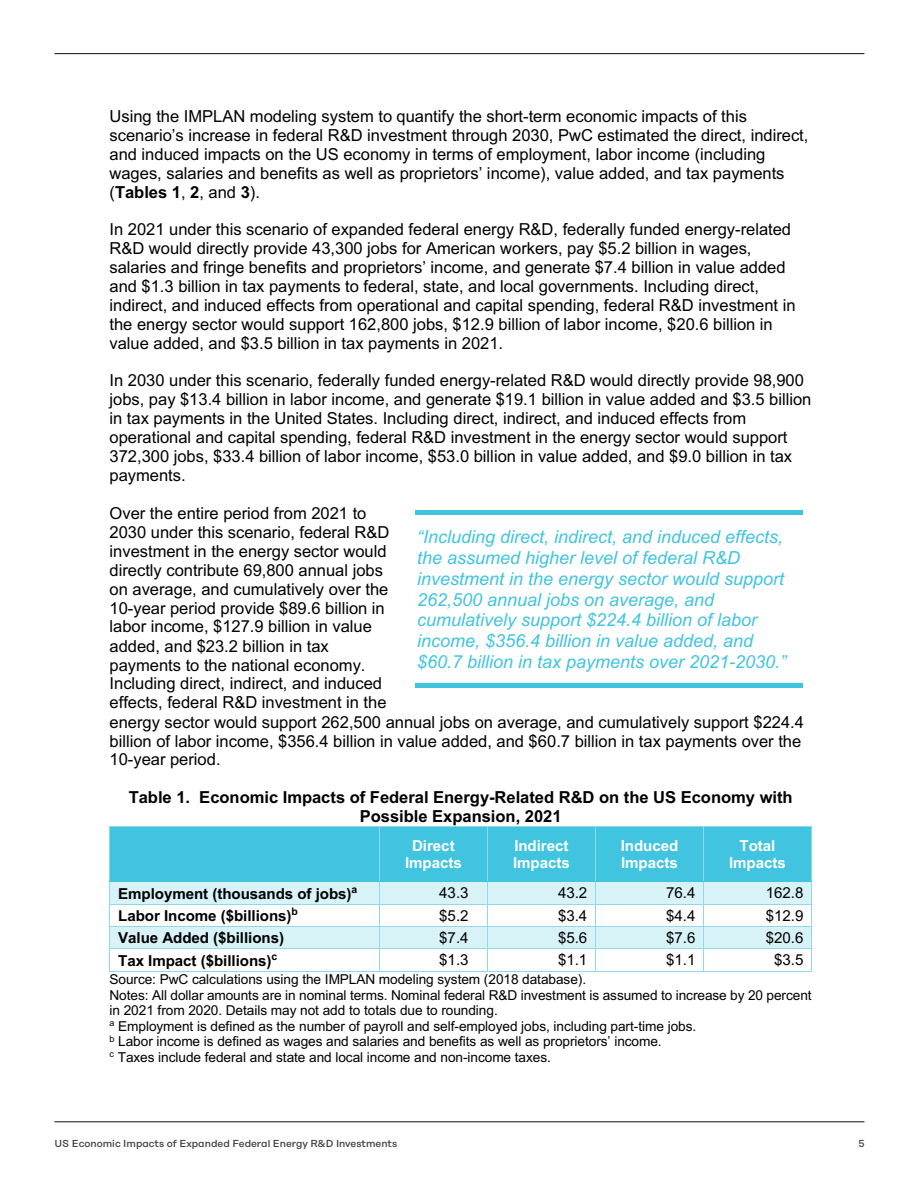
<style>
.page{position:relative;width:918px;height:1188px;background:#fff}
.page>*{position:absolute;margin:0;border:0;box-sizing:border-box;transform-origin:0 0}
.t1{font:italic 18px/20.7px "Arial";color:#40c4e0}
.t2{font:16.5px/19px "Arial";color:#000}
.t3{font:700 16.5px/18.8px "Arial";color:#000;text-align:center}
.t4{font:700 15.15px "Arial";letter-spacing:-.005em;color:#000}
.t5{font:15.15px "Arial";letter-spacing:-.005em;color:#000}
.t6{font:700 15.15px/17.2px "Arial";letter-spacing:-.005em;color:#fff;text-align:center}
.t7{font:13.65px/15.5px "Arial";letter-spacing:-.005em;color:#000}
.t8{font:10.2px "Rational Text BE Medium";color:#404042}
.s1{font-weight:700}
</style>
<div class="page">
<div style="left:110px;top:827px;width:269px;height:54px;background:#40c4e0"></div>
<div style="left:380px;top:827px;width:107px;height:54px;background:#40c4e0"></div>
<div style="left:488px;top:827px;width:107px;height:54px;background:#40c4e0"></div>
<div style="left:596px;top:827px;width:107px;height:54px;background:#40c4e0"></div>
<div style="left:704px;top:827px;width:107px;height:54px;background:#40c4e0"></div>
<hr style="left:110px;top:826px;width:269px;height:1px;background:#8cdbec">
<hr style="left:380px;top:826px;width:107px;height:1px;background:#8cdbec">
<hr style="left:488px;top:826px;width:107px;height:1px;background:#8cdbec">
<hr style="left:596px;top:826px;width:107px;height:1px;background:#8cdbec">
<hr style="left:704px;top:826px;width:107px;height:1px;background:#8cdbec">
<hr style="left:110px;top:827px;width:1px;height:54px;background:#8cdbec">
<hr style="left:379px;top:827px;width:1px;height:54px;background:#8cdbec">
<hr style="left:487px;top:827px;width:1px;height:54px;background:#8cdbec">
<hr style="left:595px;top:827px;width:1px;height:54px;background:#8cdbec">
<hr style="left:703px;top:827px;width:1px;height:54px;background:#8cdbec">
<hr style="left:811px;top:827px;width:1px;height:54px;background:#8cdbec">
<div style="left:110px;top:882px;width:269px;height:22px;background:#d8f3f8"></div>
<div style="left:380px;top:882px;width:107px;height:22px;background:#d8f3f8"></div>
<div style="left:488px;top:882px;width:107px;height:22px;background:#d8f3f8"></div>
<div style="left:596px;top:882px;width:107px;height:22px;background:#d8f3f8"></div>
<div style="left:704px;top:882px;width:107px;height:22px;background:#d8f3f8"></div>
<hr style="left:110px;top:881px;width:269px;height:1px;background:#40c4e0">
<hr style="left:380px;top:881px;width:107px;height:1px;background:#40c4e0">
<hr style="left:488px;top:881px;width:107px;height:1px;background:#40c4e0">
<hr style="left:596px;top:881px;width:107px;height:1px;background:#40c4e0">
<hr style="left:704px;top:881px;width:107px;height:1px;background:#40c4e0">
<hr style="left:110px;top:904px;width:269px;height:1px;background:#8cdbec">
<hr style="left:380px;top:904px;width:107px;height:1px;background:#8cdbec">
<hr style="left:488px;top:904px;width:107px;height:1px;background:#8cdbec">
<hr style="left:596px;top:904px;width:107px;height:1px;background:#8cdbec">
<hr style="left:704px;top:904px;width:107px;height:1px;background:#8cdbec">
<div style="left:110px;top:927px;width:269px;height:21px;background:#d8f3f8"></div>
<div style="left:380px;top:927px;width:107px;height:21px;background:#d8f3f8"></div>
<div style="left:488px;top:927px;width:107px;height:21px;background:#d8f3f8"></div>
<div style="left:596px;top:927px;width:107px;height:21px;background:#d8f3f8"></div>
<div style="left:704px;top:927px;width:107px;height:21px;background:#d8f3f8"></div>
<hr style="left:110px;top:926px;width:269px;height:1px;background:#8cdbec">
<hr style="left:380px;top:926px;width:107px;height:1px;background:#8cdbec">
<hr style="left:488px;top:926px;width:107px;height:1px;background:#8cdbec">
<hr style="left:596px;top:926px;width:107px;height:1px;background:#8cdbec">
<hr style="left:704px;top:926px;width:107px;height:1px;background:#8cdbec">
<hr style="left:110px;top:948px;width:269px;height:1px;background:#8cdbec">
<hr style="left:380px;top:948px;width:107px;height:1px;background:#8cdbec">
<hr style="left:488px;top:948px;width:107px;height:1px;background:#8cdbec">
<hr style="left:596px;top:948px;width:107px;height:1px;background:#8cdbec">
<hr style="left:704px;top:948px;width:107px;height:1px;background:#8cdbec">
<hr style="left:110px;top:971px;width:269px;height:1px;background:#8cdbec">
<svg style="left:379px;top:881px;width:1px;height:91px"></svg>
<hr style="left:380px;top:971px;width:107px;height:1px;background:#8cdbec">
<svg style="left:487px;top:881px;width:1px;height:91px"></svg>
<hr style="left:488px;top:971px;width:107px;height:1px;background:#8cdbec">
<svg style="left:595px;top:881px;width:1px;height:91px"></svg>
<hr style="left:596px;top:971px;width:107px;height:1px;background:#8cdbec">
<svg style="left:703px;top:881px;width:1px;height:91px"></svg>
<hr style="left:704px;top:971px;width:107px;height:1px;background:#8cdbec">
<svg style="left:811px;top:881px;width:1px;height:91px"></svg>
<hr style="left:415px;top:510px;width:387px;height:4px;background:#40c4e0">
<hr style="left:415px;top:684px;width:387px;height:4px;background:#40c4e0">
<hr style="left:54px;top:1121px;width:810px;height:1px;background:#0a0f14">
<hr style="left:54px;top:53px;width:810px;height:1px;background:#0a0f14">
<p class="t2" style="left:110px;top:107px;width:700px">Using the IMPLAN modeling system to quantify the short-term economic impacts of this scenario’s increase in federal R&amp;D investment through 2030, PwC estimated the direct, indirect, and induced impacts on the US economy in terms of employment, labor income (including wages, salaries and benefits as well as proprietors’ income), value added, and tax payments (<span class="s1">Tables 1</span>, <span class="s1">2</span>, and <span class="s1">3</span>).</p>
<p class="t2" style="left:110px;top:220px;width:688px">In 2021 under this scenario of expanded federal energy R&amp;D, federally funded energy-related R&amp;D would directly provide 43,300 jobs for American workers, pay $5.2 billion in wages, salaries and fringe benefits and proprietors’ income, and generate $7.4 billion in value added and $1.3 billion in tax payments to federal, state, and local governments. Including direct, indirect, and induced effects from operational and capital spending, federal R&amp;D investment in the energy sector would support 162,800 jobs, $12.9 billion of labor income, $20.6 billion in value added, and $3.5 billion in tax payments in 2021.</p>
<p class="t2" style="left:110px;top:370px;width:703px">In 2030 under this scenario, federally funded energy-related R&amp;D would directly provide 98,900 jobs, pay $13.4 billion in labor income, and generate $19.1 billion in value added and $3.5 billion in tax payments in the United States. Including direct, indirect, and induced effects from operational and capital spending, federal R&amp;D investment in the energy sector would support 372,300 jobs, $33.4 billion of labor income, $53.0 billion in value added, and $9.0 billion in tax payments.</p>
<p class="t2" style="left:110px;top:503px;width:696px">Over the entire period from 2021 to<br>2030 under this scenario, federal R&amp;D<br>investment in the energy sector would<br>directly contribute 69,800 annual jobs<br>on average, and cumulatively over the<br>10-year period provide $89.6 billion in<br>labor income, $127.9 billion in value<br>added, and $23.2 billion in tax<br>payments to the national economy.<br>Including direct, indirect, and induced<br>effects, federal R&amp;D investment in the<br>energy sector would support 262,500 annual jobs on average, and cumulatively support $224.4 billion of labor income, $356.4 billion in value added, and $60.7 billion in tax payments over the 10-year period.</p>
<p class="t3" style="left:129px;top:789px;width:665px">Table 1. Economic Impacts of Federal Energy-Related R&amp;D on the US Economy with<br>Possible Expansion, 2021</p>
<p class="t6" style="left:405px;top:837px;width:58px">Direct<br>Impacts</p>
<p class="t6" style="left:513px;top:837px;width:58px;text-align:left">Indirect<br>Impacts</p>
<p class="t6" style="left:621px;top:837px;width:59px;text-align:left">Induced<br>Impacts</p>
<p class="t6" style="left:729px;top:837px;width:58px">Total<br>Impacts</p>
<p class="t4" style="left:118px;top:883px;width:241px">Employment (thousands of jobs)<sup>a</sup></p>
<p class="t5" style="left:439px;top:883px;width:31px">43.3</p>
<p class="t5" style="left:558px;top:883px;width:31px">43.2</p>
<p class="t5" style="left:666px;top:883px;width:31px">76.4</p>
<p class="t5" style="left:766px;top:883px;width:39px">162.8</p>
<p class="t4" style="left:118px;top:905px;width:181px">Labor Income ($billions)<sup>b</sup></p>
<p class="t5" style="left:439px;top:905px;width:31px">$5.2</p>
<p class="t5" style="left:558px;top:905px;width:31px">$3.4</p>
<p class="t5" style="left:666px;top:905px;width:31px">$4.4</p>
<p class="t5" style="left:766px;top:905px;width:39px">$12.9</p>
<p class="t4" style="left:118px;top:927px;width:167px">Value Added ($billions)</p>
<p class="t5" style="left:439px;top:927px;width:31px">$7.4</p>
<p class="t5" style="left:558px;top:927px;width:31px">$5.6</p>
<p class="t5" style="left:666px;top:927px;width:31px">$7.6</p>
<p class="t5" style="left:766px;top:927px;width:39px">$20.6</p>
<p class="t4" style="left:118px;top:950px;width:161px">Tax Impact ($billions)<sup>c</sup></p>
<p class="t5" style="left:439px;top:950px;width:31px">$1.3</p>
<p class="t5" style="left:558px;top:950px;width:31px">$1.1</p>
<p class="t5" style="left:666px;top:950px;width:31px">$1.1</p>
<p class="t5" style="left:774px;top:950px;width:31px">$3.5</p>
<p class="t7" style="left:110px;top:972px;width:704px">Source: PwC calculations using the IMPLAN modeling system (2018 database).<br>Notes: All dollar amounts are in nominal terms. Nominal federal R&amp;D investment is assumed to increase by 20 percent in 2021 from 2020. Details may not add to totals due to rounding.<br><sup>a</sup> Employment is defined as the number of payroll and self-employed jobs, including part-time jobs.<br><sup>b</sup> Labor income is defined as wages and salaries and benefits as well as proprietors’ income.<br><sup>c</sup> Taxes include federal and state and local income and non-income taxes.</p>
<p class="t1" style="left:417px;top:527px;width:371px">“Including direct, indirect, and induced effects, the assumed higher level of federal R&amp;D investment in the energy sector would support 262,500 annual jobs on average, and cumulatively support $224.4 billion of labor income, $356.4 billion in value added, and $60.7 billion in tax payments over 2021-2030.”</p>
<p class="t8" style="left:54px;top:1137px;width:344px">US Economic Impacts of Expanded Federal Energy R&amp;D Investments</p>
<p class="t8" style="left:858px;top:1137px;width:8px">5</p>
</div>
